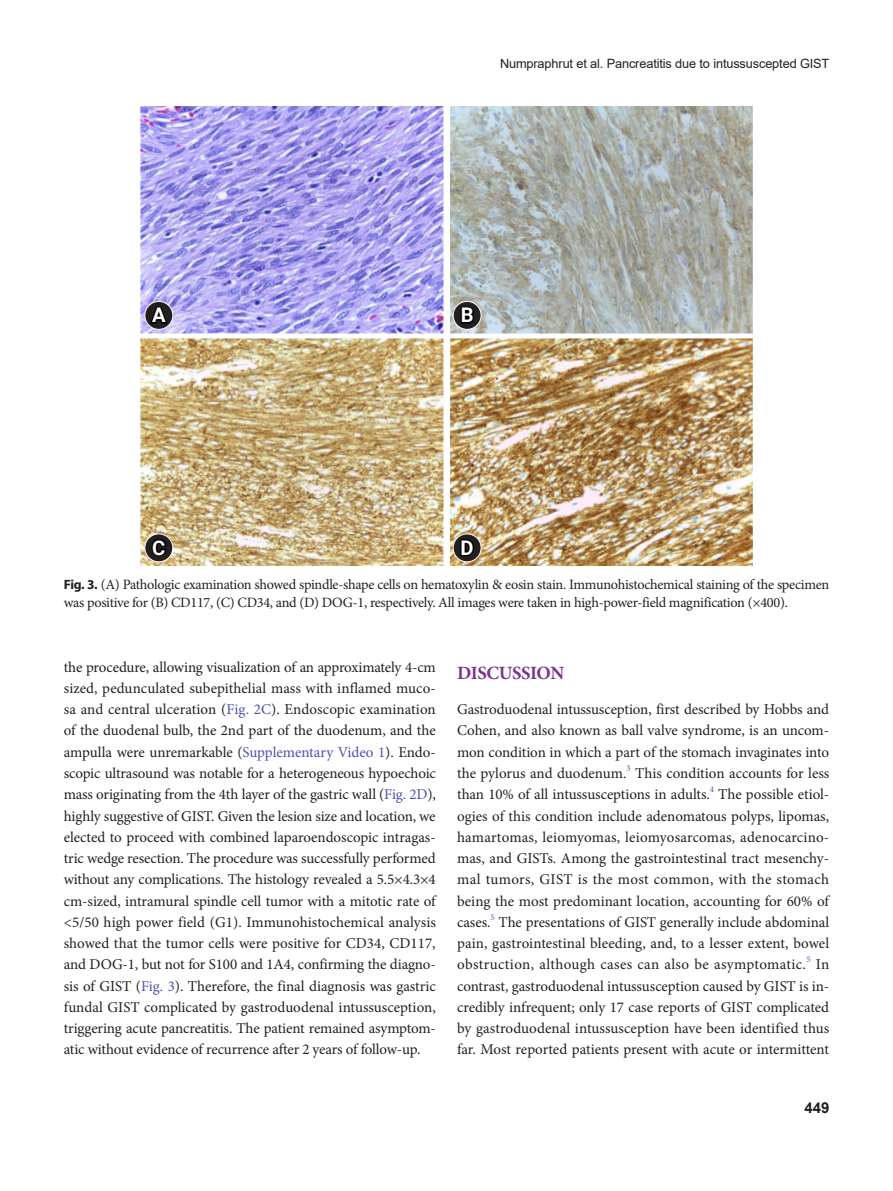
<style>
.page{position:relative;width:893px;height:1191px;background:#fff}
.page>*{position:absolute;margin:0;border:0;box-sizing:border-box;transform-origin:0 0}
.t1{font:700 20.25px "Roboto";color:#fff}
.body-title{font:700 18.75px "Minion Pro";letter-spacing:-.02em;color:#7d308f}
.body{font:15px/21.3px "Minion Pro";letter-spacing:-.005em;color:#231f20;text-align:justify}
.t2{font:700 15px "Arial";color:#231f20}
.fig-caption{font:14.25px/18px "Minion Pro";letter-spacing:-.02em;color:#231f20}
.t3{font:12.75px "Arial";letter-spacing:-.01em;color:#231f20}
.body-2{font:8.7px "Minion Pro";color:#4a51b5}
.s1{font-family:"Myriad Pro";font-weight:700;font-size:13.5px}
.s2{color:#4a51b5}
</style>
<div class="page">
<img style="left:140px;top:106px;width:613px;height:459px">
<svg style="left:145px;top:301px;width:28px;height:28px"></svg>
<div style="left:144px;top:301px;width:29px;height:29px;border:1px solid #fff;border-radius:50%"></div>
<svg style="left:148px;top:305px;width:22px;height:21px"></svg>
<svg style="left:145px;top:534px;width:28px;height:28px"></svg>
<div style="left:144px;top:533px;width:29px;height:29px;border:1px solid #fff;border-radius:50%"></div>
<svg style="left:150px;top:536px;width:18px;height:22px"></svg>
<svg style="left:453px;top:301px;width:28px;height:28px"></svg>
<div style="left:453px;top:301px;width:29px;height:29px;border:1px solid #fff;border-radius:50%"></div>
<svg style="left:459px;top:304px;width:17px;height:21px"></svg>
<svg style="left:453px;top:534px;width:28px;height:28px"></svg>
<div style="left:453px;top:533px;width:29px;height:29px;border:1px solid #fff;border-radius:50%"></div>
<svg style="left:459px;top:537px;width:17px;height:20px"></svg>
<p class="t1" style="left:152px;top:301px;width:15px">A</p>
<p class="t1" style="left:152px;top:533px;width:15px">C</p>
<p class="t3" style="left:500px;top:54px;width:331px">Numpraphrut et al. Pancreatitis due to intussuscepted GIST</p>
<p class="t1" style="left:461px;top:301px;width:14px">B</p>
<p class="t1" style="left:461px;top:533px;width:15px">D</p>
<p class="fig-caption" style="left:64px;top:575px;width:767px"><span class="s1">Fig. 3.</span> (A) Pathologic examination showed spindle-shape cells on hematoxylin &amp; eosin stain. Immunohistochemical staining of the specimen was positive for (B) CD117, (C) CD34, and (D) DOG-1, respectively. All images were taken in high-power-field magnification (×400).</p>
<p class="body" style="left:64px;top:656px;width:374px">the procedure, allowing visualization of an approximately 4-cm sized, pedunculated subepithelial mass with inflamed muco&shy;sa and central ulceration (<span class="s2">Fig. 2C</span>). Endoscopic examination of the duodenal bulb, the 2nd part of the duodenum, and the ampulla were unremarkable (<span class="s2">Supplementary Video 1</span>). Endo&shy;scopic ultrasound was notable for a heterogeneous hypoechoic mass originating from the 4th layer of the gastric wall (<span class="s2">Fig. 2D</span>), highly suggestive of GIST. Given the lesion size and location, we elected to proceed with combined laparoendoscopic intragas&shy;tric wedge resection. The procedure was successfully performed without any complications. The histology revealed a 5.5×4.3×4 cm-sized, intramural spindle cell tumor with a mitotic rate of &lt;5/50 high power field (G1). Immunohistochemical analysis showed that the tumor cells were positive for CD34, CD117, and DOG-1, but not for S100 and 1A4, confirming the diagno&shy;sis of GIST (<span class="s2">Fig. 3</span>). Therefore, the final diagnosis was gastric fundal GIST complicated by gastroduodenal intussusception, triggering acute pancreatitis. The patient remained asymptom&shy;atic without evidence of recurrence after 2 years of follow-up.</p>
<p class="body-title" style="left:457px;top:659px;width:109px">DISCUSSION</p>
<p class="body" style="left:457px;top:699px;width:374px">Gastroduodenal intussusception, first described by Hobbs and Cohen, and also known as ball valve syndrome, is an uncom&shy;mon condition in which a part of the stomach invaginates into the pylorus and duodenum.</p>
<p class="body-2" style="left:626px;top:762px;width:6px">3</p>
<p class="body" style="left:457px;top:762px;width:374px;text-indent:178px">This condition accounts for less than 10% of all intussusceptions in adults.</p>
<p class="body-2" style="left:710px;top:783px;width:6px">4</p>
<p class="body" style="left:457px;top:784px;width:374px;text-indent:261px">The possible etiol&shy;ogies of this condition include adenomatous polyps, lipomas, hamartomas, leiomyomas, leiomyosarcomas, adenocarcino&shy;mas, and GISTs. Among the gastrointestinal tract mesenchy&shy;mal tumors, GIST is the most common, with the stomach being the most predominant location, accounting for 60% of cases.</p>
<p class="body-2" style="left:490px;top:911px;width:6px">5</p>
<p class="body" style="left:457px;top:911px;width:374px;text-indent:41px">The presentations of GIST generally include abdominal pain, gastrointestinal bleeding, and, to a lesser extent, bowel obstruction, although cases can also be asymptomatic.</p>
<p class="body-2" style="left:806px;top:953px;width:6px">5</p>
<p class="body" style="left:457px;top:954px;width:374px;text-indent:359px">In contrast, gastroduodenal intussusception caused by GIST is in&shy;credibly infrequent; only 17 case reports of GIST complicated by gastroduodenal intussusception have been identified thus far. Most reported patients present with acute or intermittent</p>
<p class="t2" style="left:804px;top:1096px;width:27px">449</p>
</div>
